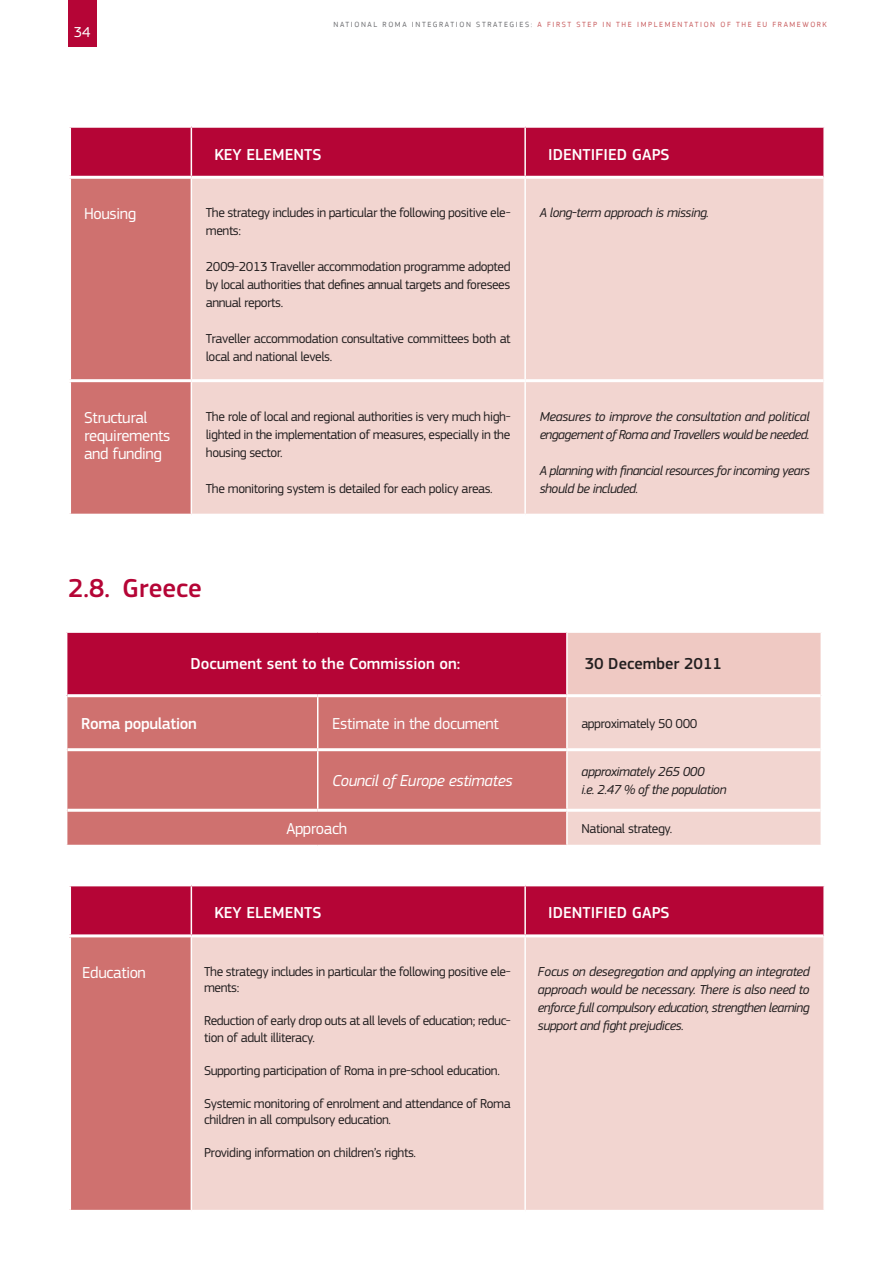
<style>
.page{position:relative;width:893px;height:1263px;background:#fff}
.page>*{position:absolute;margin:0;border:0;box-sizing:border-box;transform-origin:0 0}
.LEVEL2-title{font:500 27px "EC Square Sans Pro";color:#b50536}
.headings_table{font:500 16.5px "EC Square Sans Pro";color:#fff}
.body_table{font:16.5px/18px "EC Square Sans Pro";letter-spacing:-.02em;color:#fff}
.body_table-2{font:italic 16.5px "EC Square Sans Pro";letter-spacing:-.02em;color:#fff}
.headings_table-2{font:500 16.5px "EC Square Sans Pro";color:#231f20}
.body_table-3{font:500 16.5px "EC Square Sans Pro";letter-spacing:-.02em;color:#fff}
.t1{font:15px "EC Square Sans Pro";color:#fff}
.body_table_3{font:13.5px/18px "EC Square Sans Pro";letter-spacing:-.03em;color:#231f20}
.body_table_italic{font:italic 13.5px/18px "EC Square Sans Pro";letter-spacing:-.03em;color:#231f20}
.t2{font:7.8px "PF Square Sans Pro";letter-spacing:.2em;color:#c85c5e}
.s1{color:#6c6d70}
</style>
<div class="page">
<div style="left:68px;top:0;width:28px;height:47px;background:#b50536"></div>
<svg style="left:71px;top:128px;width:752px;height:386px;background:#c23e54"></svg>
<div style="left:192px;top:179px;width:631px;height:335px;background:#f2d5d0"></div>
<hr style="left:191px;top:128px;width:1px;height:48px;background:#fff">
<hr style="left:524px;top:128px;width:2px;height:48px;background:#fff">
<hr style="left:191px;top:179px;width:1px;height:200px;background:#fff">
<hr style="left:524px;top:179px;width:2px;height:200px;background:#fff">
<hr style="left:191px;top:382px;width:1px;height:132px;background:#fff">
<hr style="left:524px;top:382px;width:2px;height:132px;background:#fff">
<hr style="left:68px;top:176px;width:123px;height:3px;background:#fff">
<hr style="left:191px;top:176px;width:334px;height:3px;background:#fff">
<hr style="left:525px;top:176px;width:298px;height:3px;background:#fff">
<hr style="left:68px;top:379px;width:123px;height:3px;background:#fff">
<hr style="left:191px;top:379px;width:334px;height:3px;background:#fff">
<hr style="left:525px;top:379px;width:298px;height:3px;background:#fff">
<div style="left:67px;top:632px;width:500px;height:64px;background:#b50536"></div>
<div style="left:567px;top:632px;width:254px;height:64px;background:#efc9c3"></div>
<div style="left:67px;top:697px;width:499px;height:148px;background:#cf716f"></div>
<div style="left:568px;top:697px;width:253px;height:148px;background:#f2d5d0"></div>
<hr style="left:566px;top:633px;width:2px;height:61px;background:#fff">
<hr style="left:317px;top:697px;width:1px;height:51px;background:#fff">
<hr style="left:317px;top:751px;width:1px;height:58px;background:#fff">
<hr style="left:67px;top:694px;width:251px;height:3px;background:#fff">
<hr style="left:318px;top:694px;width:249px;height:3px;background:#fff">
<hr style="left:567px;top:694px;width:254px;height:3px;background:#fff">
<hr style="left:67px;top:748px;width:251px;height:3px;background:#fff">
<hr style="left:318px;top:748px;width:249px;height:3px;background:#fff">
<hr style="left:567px;top:748px;width:254px;height:3px;background:#fff">
<hr style="left:67px;top:809px;width:251px;height:3px;background:#fff">
<hr style="left:318px;top:809px;width:249px;height:3px;background:#fff">
<hr style="left:567px;top:809px;width:254px;height:3px;background:#fff">
<hr style="left:66px;top:631px;width:252px;height:2px;background:#fff">
<hr style="left:318px;top:631px;width:249px;height:2px;background:#fff">
<hr style="left:567px;top:631px;width:255px;height:2px;background:#fff">
<div style="left:71px;top:886px;width:752px;height:48px;background:#b50536"></div>
<div style="left:70px;top:936px;width:121px;height:275px;background:#cf716f"></div>
<div style="left:192px;top:937px;width:631px;height:273px;background:#f2d5d0"></div>
<hr style="left:191px;top:886px;width:1px;height:48px;background:#fff">
<hr style="left:524px;top:886px;width:2px;height:48px;background:#fff">
<hr style="left:524px;top:937px;width:2px;height:273px;background:#fff">
<hr style="left:68px;top:934px;width:123px;height:3px;background:#fff">
<hr style="left:68px;top:937px;width:3px;height:273px;background:#fff">
<hr style="left:68px;top:1210px;width:123px;height:3px;background:#fff">
<p class="t1" style="left:74px;top:23px;width:18px">34</p>
<p class="t2" style="left:333px;top:20px;width:495px"><span class="s1">NATIONAL ROMA INTEGRATION STRATEGIES:</span> A FIRST STEP IN THE IMPLEMENTATION OF THE EU FRAMEWORK</p>
<p class="headings_table" style="left:214px;top:145px;width:109px">KEY ELEMENTS</p>
<p class="headings_table" style="left:548px;top:145px;width:123px">IDENTIFIED GAPS</p>
<p class="body_table" style="left:84px;top:205px;width:54px">Housing</p>
<p class="body_table_3" style="left:206px;top:204px;width:306px">The strategy includes in particular the following positive ele&shy;ments:</p>
<p class="body_table_3" style="left:206px;top:258px;width:306px;text-align:justify">2009-2013 Traveller accommodation programme adopted by local authorities that defines annual targets and foresees annual reports.</p>
<p class="body_table_3" style="left:206px;top:330px;width:306px">Traveller accommodation consultative committees both at local and national levels.</p>
<p class="body_table" style="left:84px;top:408px;width:65px">Structural</p>
<p class="body_table" style="left:84px;top:426px;width:88px">requirements and funding</p>
<p class="body_table_3" style="left:206px;top:407px;width:306px;text-align:justify">The role of local and regional authorities is very much high&shy;lighted in the implementation of measures, especially in the housing sector.</p>
<p class="body_table_3" style="left:206px;top:479px;width:287px">The monitoring system is detailed for each policy areas.</p>
<p class="body_table_italic" style="left:540px;top:204px;width:171px">A long-term approach is missing.</p>
<p class="body_table_italic" style="left:540px;top:407px;width:272px">Measures to improve the consultation and political engagement of Roma and Travellers would be needed.</p>
<p class="body_table_italic" style="left:540px;top:461px;width:272px">A planning with financial resources for incoming years should be included.</p>
<p class="LEVEL2-title" style="left:68px;top:572px;width:135px">2.8. Greece</p>
<p class="headings_table" style="left:190px;top:654px;width:271px">Document sent to the Commission on:</p>
<p class="headings_table-2" style="left:585px;top:654px;width:139px">30 December 2011</p>
<p class="body_table-3" style="left:81px;top:714px;width:117px">Roma population</p>
<p class="body_table" style="left:332px;top:714px;width:168px">Estimate in the document</p>
<p class="body_table_3" style="left:581px;top:714px;width:117px">approximately 50 000</p>
<p class="body_table-2" style="left:332px;top:771px;width:182px">Council of Europe estimates</p>
<p class="body_table_italic" style="left:581px;top:763px;width:125px">approximately 265 000</p>
<p class="body_table_italic" style="left:581px;top:781px;width:147px">i.e. 2.47 % of the population</p>
<p class="body_table" style="left:286px;top:820px;width:62px">Approach</p>
<p class="body_table_3" style="left:581px;top:819px;width:91px">National strategy.</p>
<p class="headings_table" style="left:214px;top:903px;width:109px">KEY ELEMENTS</p>
<p class="headings_table" style="left:548px;top:903px;width:123px">IDENTIFIED GAPS</p>
<p class="body_table" style="left:82px;top:964px;width:65px">Education</p>
<p class="body_table_3" style="left:204px;top:963px;width:308px;line-height:16.5px">The strategy includes in particular the following positive ele&shy;ments:</p>
<p class="body_table_3" style="left:204px;top:1013px;width:308px;line-height:16.5px">Reduction of early drop outs at all levels of education; reduc&shy;tion of adult illiteracy.</p>
<p class="body_table_3" style="left:204px;top:1061px;width:296px">Supporting participation of Roma in pre-school education.</p>
<p class="body_table_3" style="left:204px;top:1095px;width:308px;line-height:16.5px">Systemic monitoring of enrolment and attendance of Roma children in all compulsory education.</p>
<p class="body_table_3" style="left:204px;top:1144px;width:212px">Providing information on children’s rights.</p>
<p class="body_table_italic" style="left:538px;top:962px;width:273px;text-align:justify">Focus on desegregation and applying an integrated approach would be necessary. There is also need to enforce full compulsory education, strengthen learning support and fight prejudices.</p>
</div>
